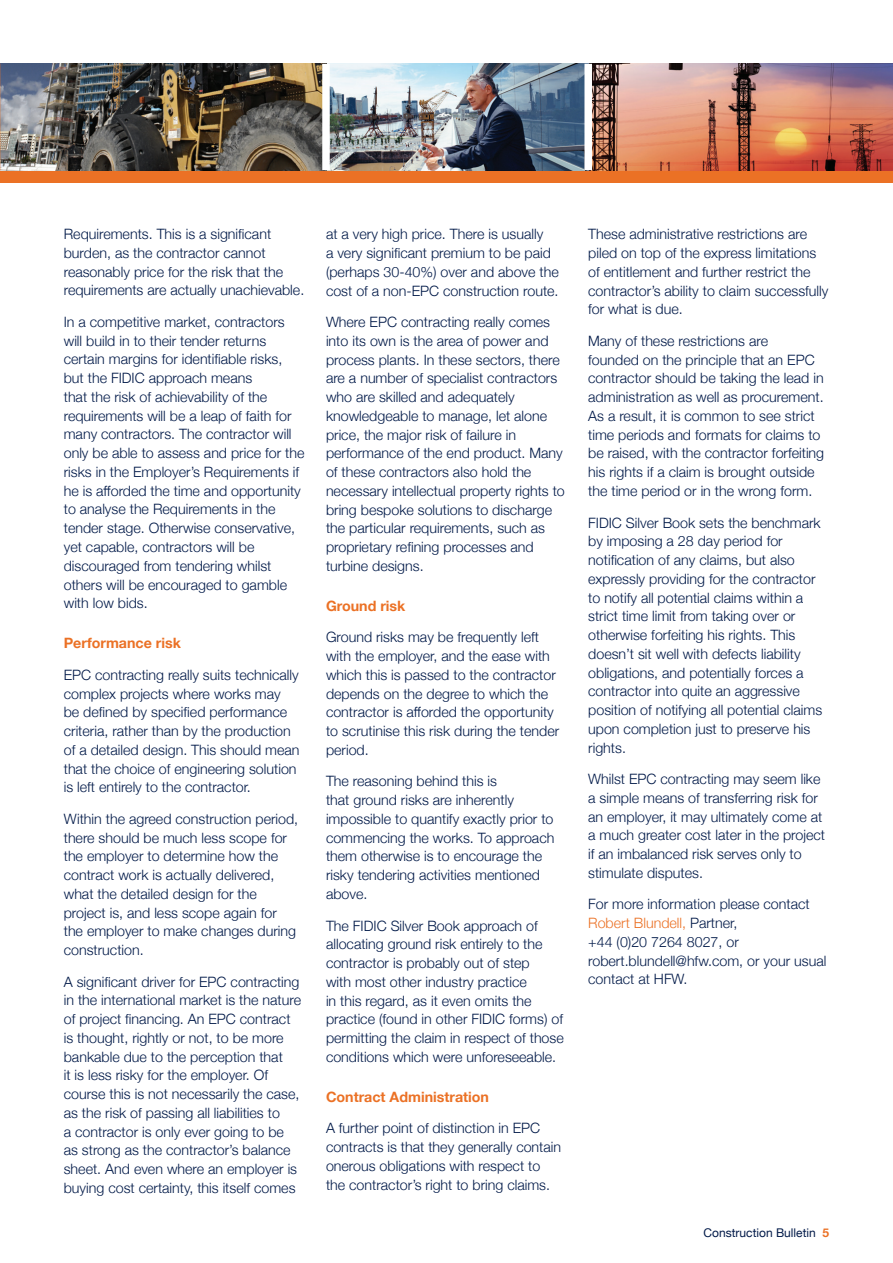
<style>
.page{position:relative;width:893px;height:1263px;background:#fff}
.page>*{position:absolute;margin:0;border:0;box-sizing:border-box;transform-origin:0 0}
.t1{font:300 14.25px/18.8px "Helvetica Neue";color:#001948}
.t2{font:700 14.25px "Helvetica Neue";color:#eb7125}
.t3{font:12px "Helvetica Neue";color:#001948}
.s1{color:#eb7125}
.s2{font-weight:700;color:#eb7125}
</style>
<div class="page">
<div style="left:0;top:170px;width:893px;height:13px;background:#eb7125"></div>
<img style="left:592px;top:64px;width:301px;height:106px">
<img style="left:330px;top:64px;width:254px;height:106px">
<img style="left:0;top:64px;width:322px;height:106px">
<p class="t1" style="left:64px;top:224px;width:242px">Requirements. This is a significant burden, as the contractor cannot reasonably price for the risk that the requirements are actually unachievable.</p>
<p class="t1" style="left:64px;top:312px;width:242px">In a competitive market, contractors will build in to their tender returns certain margins for identifiable risks, but the FIDIC approach means<br>that the risk of achievability of the requirements will be a leap of faith for many contractors. The contractor will only be able to assess and price for the risks in the Employer’s Requirements if he is afforded the time and opportunity to analyse the Requirements in the tender stage. Otherwise conservative, yet capable, contractors will be discouraged from tendering whilst others will be encouraged to gamble with low bids.</p>
<p class="t2" style="left:64px;top:632px;width:119px">Performance risk</p>
<p class="t1" style="left:64px;top:664px;width:237px">EPC contracting really suits technically complex projects where works may be defined by specified performance criteria, rather than by the production of a detailed design. This should mean that the choice of engineering solution is left entirely to the contractor.</p>
<p class="t1" style="left:64px;top:808px;width:236px">Within the agreed construction period, there should be much less scope for the employer to determine how the contract work is actually delivered, what the detailed design for the project is, and less scope again for the employer to make changes during construction.</p>
<p class="t1" style="left:64px;top:971px;width:239px">A significant driver for EPC contracting in the international market is the nature of project financing. An EPC contract is thought, rightly or not, to be more bankable due to the perception that<br>it is less risky for the employer. Of course this is not necessarily the case, as the risk of passing all liabilities to<br>a contractor is only ever going to be as strong as the contractor’s balance sheet. And even where an employer is buying cost certainty, this itself comes</p>
<p class="t1" style="left:326px;top:224px;width:234px">at a very high price. There is usually<br>a very significant premium to be paid (perhaps 30-40%) over and above the cost of a non-EPC construction route.</p>
<p class="t1" style="left:326px;top:312px;width:240px">Where EPC contracting really comes into its own is the area of power and process plants. In these sectors, there are a number of specialist contractors who are skilled and adequately knowledgeable to manage, let alone price, the major risk of failure in performance of the end product. Many of these contractors also hold the necessary intellectual property rights to bring bespoke solutions to discharge the particular requirements, such as proprietary refining processes and turbine designs.</p>
<p class="t2" style="left:326px;top:595px;width:81px">Ground risk</p>
<p class="t1" style="left:326px;top:627px;width:235px">Ground risks may be frequently left with the employer, and the ease with which this is passed to the contractor depends on the degree to which the contractor is afforded the opportunity to scrutinise this risk during the tender period.</p>
<p class="t1" style="left:326px;top:771px;width:230px">The reasoning behind this is<br>that ground risks are inherently impossible to quantify exactly prior to commencing the works. To approach them otherwise is to encourage the risky tendering activities mentioned above.</p>
<p class="t1" style="left:326px;top:915px;width:239px">The FIDIC Silver Book approach of allocating ground risk entirely to the contractor is probably out of step<br>with most other industry practice<br>in this regard, as it even omits the practice (found in other FIDIC forms) of permitting the claim in respect of those conditions which were unforeseeable.</p>
<p class="t2" style="left:326px;top:1085px;width:165px">Contract Administration</p>
<p class="t1" style="left:326px;top:1118px;width:237px">A further point of distinction in EPC contracts is that they generally contain onerous obligations with respect to the contractor’s right to bring claims.</p>
<p class="t1" style="left:588px;top:224px;width:242px">These administrative restrictions are piled on top of the express limitations of entitlement and further restrict the contractor’s ability to claim successfully for what is due.</p>
<p class="t1" style="left:588px;top:331px;width:237px">Many of these restrictions are<br>founded on the principle that an EPC contractor should be taking the lead in administration as well as procurement.<br>As a result, it is common to see strict time periods and formats for claims to be raised, with the contractor forfeiting his rights if a claim is brought outside the time period or in the wrong form.</p>
<p class="t1" style="left:588px;top:512px;width:236px">FIDIC Silver Book sets the benchmark by imposing a 28 day period for notification of any claims, but also expressly providing for the contractor to notify all potential claims within a strict time limit from taking over or otherwise forfeiting his rights. This doesn’t sit well with defects liability obligations, and potentially forces a contractor into quite an aggressive position of notifying all potential claims upon completion just to preserve his rights.</p>
<p class="t1" style="left:588px;top:769px;width:238px">Whilst EPC contracting may seem like a simple means of transferring risk for an employer, it may ultimately come at a much greater cost later in the project if an imbalanced risk serves only to stimulate disputes.</p>
<p class="t1" style="left:588px;top:894px;width:240px">For more information please contact<br><span class="s1">Robert Blundell,</span> Partner,<br>+44 (0)20 7264 8027, or robert.blundell@hfw.com, or your usual contact at HFW.</p>
<p class="t3" style="left:704px;top:1224px;width:127px">Construction Bulletin <span class="s2">5</span></p>
</div>
